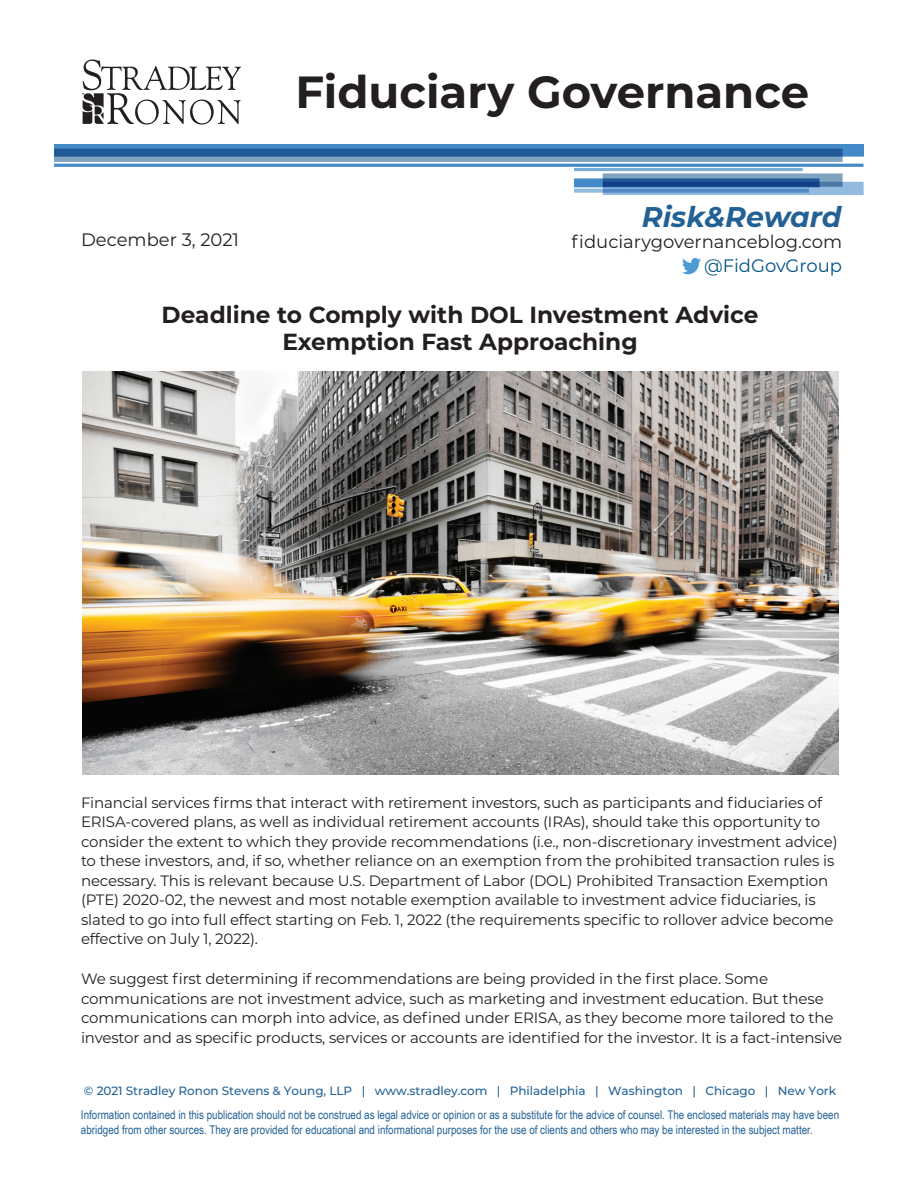
<style>
.page{position:relative;width:918px;height:1188px;background:#fff}
.page>*{position:absolute;margin:0;border:0;box-sizing:border-box;transform-origin:0 0}
.t1{font:700 45px "Montserrat";color:#231f20}
.t2{font:italic 700 28.5px "Montserrat";color:#236194}
.t3{font:700 23.25px/27px "Montserrat";color:#231f20;text-align:center}
.t4{font:18px "Montserrat";color:#231f20}
.t5{font:18px "Montserrat";color:#005487}
.t6{font:15px/19.5px "Montserrat";letter-spacing:-.01em;color:#231f20}
.t7{font:12px/14.2px "Arial Narrow";color:#236194}
.t8{font:500 12px "Montserrat";letter-spacing:-.005em;color:#236194}
</style>
<div class="page">
<svg style="left:603px;top:187px;width:261px;height:8px"></svg>
<svg style="left:574px;top:189px;width:235px;height:4px"></svg>
<svg style="left:54px;top:144px;width:810px;height:43px;background:#5e8dbc"></svg>
<div style="left:54px;top:167px;width:520px;height:34px;background:#fff"></div>
<svg style="left:83px;top:60px;width:158px;height:65px"></svg>
<img style="left:682px;top:257px;width:19px;height:18px">
<img style="left:82px;top:372px;width:756px;height:402px">
<h1 class="t1" style="left:296px;top:60px;width:515px">Fiduciary Governance</h1>
<p class="t4" style="left:81px;top:227px;width:160px">December 3, 2021</p>
<h2 class="t2" style="left:642px;top:196px;width:201px">Risk&amp;Reward</h2>
<p class="t4" style="left:572px;top:230px;width:272px">fiduciarygovernanceblog.com</p>
<p class="t5" style="left:704px;top:254px;width:139px">@FidGovGroup</p>
<h3 class="t3" style="left:162px;top:300px;width:598px">Deadline to Comply with DOL Investment Advice<br>Exemption Fast Approaching</h3>
<p class="t6" style="left:81px;top:792px;width:758px">Financial services firms that interact with retirement investors, such as participants and fiduciaries of ERISA-covered plans, as well as individual retirement accounts (IRAs), should take this opportunity to consider the extent to which they provide recommendations (i.e., non-discretionary investment advice) to these investors, and, if so, whether reliance on an exemption from the prohibited transaction rules is necessary. This is relevant because U.S. Department of Labor (DOL) Prohibited Transaction Exemption (PTE) 2020-02, the newest and most notable exemption available to investment advice fiduciaries, is slated to go into full effect starting on Feb. 1, 2022 (the requirements specific to rollover advice become effective on July 1, 2022).</p>
<p class="t6" style="left:81px;top:969px;width:763px">We suggest first determining if recommendations are being provided in the first place. Some communications are not investment advice, such as marketing and investment education. But these communications can morph into advice, as defined under ERISA, as they become more tailored to the investor and as specific products, services or accounts are identified for the investor. It is a fact-intensive</p>
<p class="t8" style="left:84px;top:1082px;width:754px">© 2021 Stradley Ronon Stevens &amp; Young, LLP | www.stradley.com | Philadelphia | Washington | Chicago | New York</p>
<p class="t7" style="left:81px;top:1108px;width:760px">Information contained in this publication should not be construed as legal advice or opinion or as a substitute for the advice of counsel. The enclosed materials may have been abridged from other sources. They are provided for educational and informational purposes for the use of clients and others who may be interested in the subject matter.</p>
</div>
